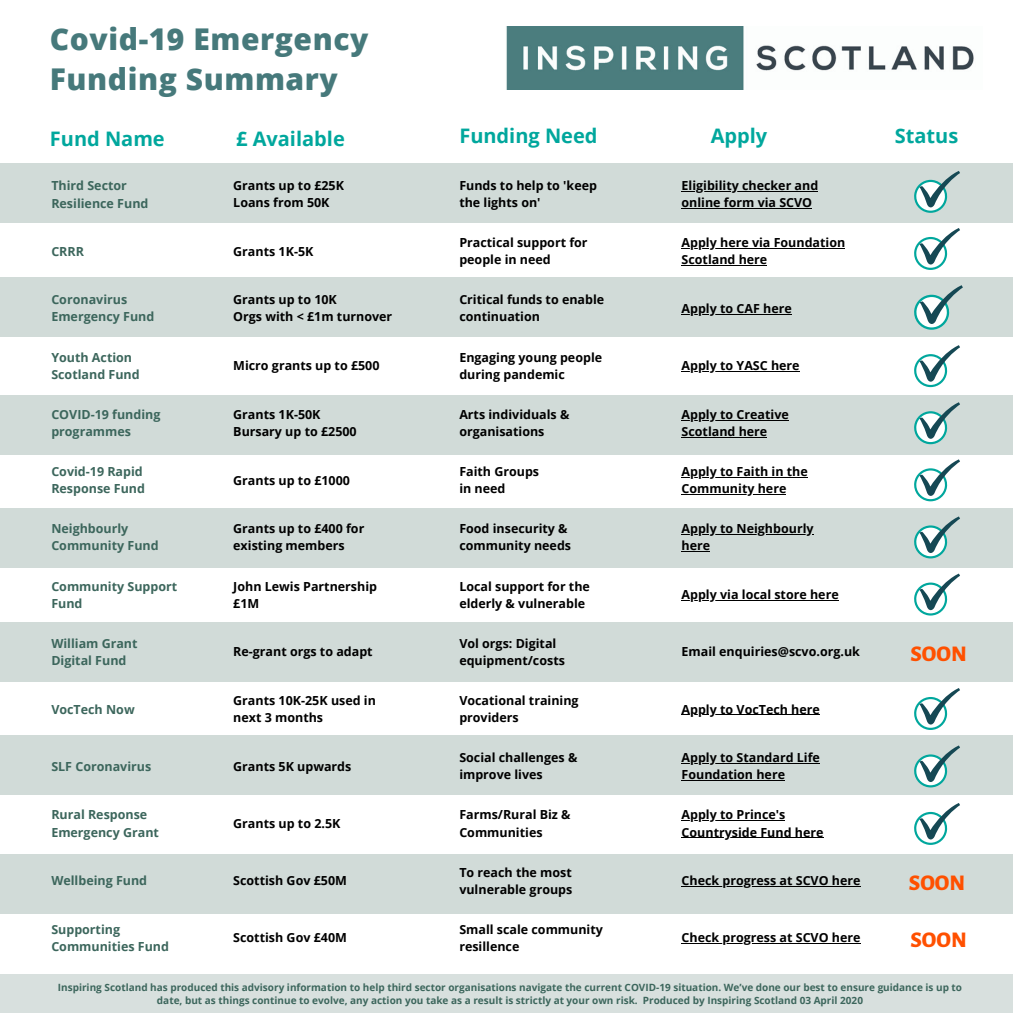
<style>
.page{position:relative;width:1013px;height:1013px;background:#fff}
.page>*{position:absolute;margin:0;border:0;box-sizing:border-box;transform-origin:0 0}
.t1{font:800 30px/40.4px "Open Sans";letter-spacing:.02em;color:#46797b}
.t2{font:800 22.5px "Alegreya Sans SC";color:#ff5000}
.t3{font:700 20px "Open Sans";color:#00a79d}
.t4{font:700 12.5px/17.1px "Open Sans";color:#000}
.t5{font:700 12.5px/17.1px "Open Sans";color:#3c665c}
.t6{font:700 10px/13.1px "Open Sans";color:#3c665c;text-align:center}
</style>
<div class="page">
<div style="left:0;top:735px;width:1012px;height:60px;background:#d1dbd8"></div>
<div style="left:0;top:163px;width:1012px;height:60px;background:#d1dbd8"></div>
<div style="left:0;top:278px;width:1012px;height:59px;background:#d1dbd8"></div>
<div style="left:0;top:395px;width:1012px;height:59px;background:#d1dbd8"></div>
<div style="left:0;top:508px;width:1012px;height:59px;background:#d1dbd8"></div>
<div style="left:0;top:622px;width:1012px;height:60px;background:#d1dbd8"></div>
<svg style="left:914px;top:745px;width:46px;height:42px"></svg>
<svg style="left:914px;top:803px;width:46px;height:42px"></svg>
<svg style="left:914px;top:228px;width:46px;height:42px"></svg>
<svg style="left:914px;top:171px;width:46px;height:42px"></svg>
<svg style="left:914px;top:285px;width:48px;height:45px"></svg>
<svg style="left:914px;top:345px;width:46px;height:42px"></svg>
<svg style="left:914px;top:402px;width:46px;height:42px"></svg>
<svg style="left:914px;top:459px;width:46px;height:42px"></svg>
<svg style="left:914px;top:516px;width:46px;height:42px"></svg>
<svg style="left:914px;top:573px;width:46px;height:42px"></svg>
<svg style="left:914px;top:688px;width:46px;height:42px"></svg>
<img style="left:506px;top:27px;width:468px;height:63px">
<hr style="left:681px;top:763px;width:139px;height:1px;background:#000">
<hr style="left:681px;top:780px;width:56px;height:1px;background:#000">
<hr style="left:737px;top:780px;width:48px;height:1px;background:#000">
<hr style="left:681px;top:820px;width:104px;height:1px;background:#000">
<hr style="left:681px;top:837px;width:102px;height:1px;background:#000">
<hr style="left:783px;top:837px;width:40px;height:1px;background:#000">
<div style="left:0;top:854px;width:1012px;height:59px;background:#d1dbd8"></div>
<hr style="left:681px;top:886px;width:137px;height:1px;background:#000">
<hr style="left:818px;top:886px;width:42px;height:1px;background:#000">
<hr style="left:681px;top:943px;width:137px;height:1px;background:#000">
<hr style="left:818px;top:943px;width:42px;height:1px;background:#000">
<hr style="left:681px;top:191px;width:137px;height:1px;background:#000">
<hr style="left:681px;top:208px;width:131px;height:1px;background:#000">
<hr style="left:681px;top:248px;width:164px;height:1px;background:#000">
<hr style="left:681px;top:265px;width:46px;height:1px;background:#000">
<hr style="left:727px;top:265px;width:40px;height:1px;background:#000">
<hr style="left:681px;top:314px;width:110px;height:1px;background:#000">
<hr style="left:681px;top:371px;width:118px;height:1px;background:#000">
<hr style="left:681px;top:419px;width:107px;height:1px;background:#000">
<hr style="left:681px;top:437px;width:86px;height:1px;background:#000">
<hr style="left:681px;top:477px;width:127px;height:1px;background:#000">
<hr style="left:681px;top:494px;width:105px;height:1px;background:#000">
<hr style="left:681px;top:534px;width:132px;height:1px;background:#000">
<svg style="left:681px;top:551px;width:29px;height:1px"></svg>
<hr style="left:681px;top:600px;width:157px;height:1px;background:#000">
<hr style="left:681px;top:714px;width:139px;height:1px;background:#000">
<div style="left:0;top:974px;width:1012px;height:38px;background:#d8e0de"></div>
<h1 class="t1" style="left:50px;top:18px;width:320px">Covid-19 Emergency<br>Funding Summary</h1>
<h3 class="t3" style="left:50px;top:125px;width:116px">Fund Name</h3>
<h3 class="t3" style="left:236px;top:125px;width:110px">£ Available</h3>
<h3 class="t3" style="left:459px;top:121px;width:140px">Funding Need</h3>
<h3 class="t3" style="left:710px;top:121px;width:58px">Apply</h3>
<h3 class="t3" style="left:894px;top:121px;width:65px">Status</h3>
<p class="t5" style="left:51px;top:177px;width:99px">Third Sector<br>Resilience Fund</p>
<p class="t4" style="left:459px;top:177px;width:139px">Funds to help to 'keep the lights on'</p>
<p class="t4" style="left:681px;top:177px;width:138px">Eligibility checker and online form via SCVO</p>
<p class="t5" style="left:51px;top:242px;width:34px">CRRR</p>
<p class="t4" style="left:233px;top:242px;width:82px">Grants 1K-5K</p>
<p class="t4" style="left:459px;top:233px;width:130px">Practical support for people in need</p>
<p class="t4" style="left:681px;top:234px;width:165px">Apply here via Foundation<br>Scotland here</p>
<p class="t4" style="left:233px;top:291px;width:160px">Grants up to 10K<br>Orgs with &lt; £1m turnover</p>
<p class="t4" style="left:233px;top:177px;width:112px">Grants up to £25K<br>Loans from 50K</p>
<p class="t5" style="left:51px;top:290px;width:104px">Coronavirus<br>Emergency Fund</p>
<p class="t4" style="left:459px;top:291px;width:146px">Critical funds to enable continuation</p>
<p class="t4" style="left:681px;top:299px;width:112px">Apply to CAF here</p>
<p class="t4" style="left:233px;top:357px;width:148px">Micro grants up to £500</p>
<p class="t5" style="left:51px;top:348px;width:90px">Youth Action<br>Scotland Fund</p>
<p class="t4" style="left:459px;top:348px;width:144px">Engaging young people during pandemic</p>
<p class="t4" style="left:681px;top:357px;width:120px">Apply to YASC here</p>
<p class="t4" style="left:233px;top:405px;width:125px">Grants 1K-50K<br>Bursary up to £2500</p>
<p class="t5" style="left:51px;top:405px;width:111px">COVID-19 funding programmes</p>
<p class="t4" style="left:459px;top:405px;width:112px">Arts individuals &amp; organisations</p>
<p class="t4" style="left:681px;top:405px;width:109px">Apply to Creative<br>Scotland here</p>
<p class="t4" style="left:233px;top:471px;width:118px">Grants up to £1000</p>
<p class="t5" style="left:51px;top:462px;width:95px">Covid-19 Rapid<br>Response Fund</p>
<p class="t4" style="left:459px;top:462px;width:81px">Faith Groups in need</p>
<p class="t4" style="left:681px;top:462px;width:128px">Apply to Faith in the<br>Community here</p>
<p class="t4" style="left:233px;top:520px;width:133px">Grants up to £400 for existing members</p>
<p class="t5" style="left:51px;top:520px;width:109px">Neighbourly<br>Community Fund</p>
<p class="t4" style="left:459px;top:520px;width:113px">Food insecurity &amp; community needs</p>
<p class="t4" style="left:681px;top:520px;width:133px">Apply to Neighbourly here</p>
<p class="t4" style="left:233px;top:577px;width:145px">John Lewis Partnership £1M</p>
<p class="t5" style="left:51px;top:578px;width:127px;line-height:16.8px">Community Support<br>Fund</p>
<p class="t4" style="left:459px;top:577px;width:132px">Local support for the elderly &amp; vulnerable</p>
<p class="t4" style="left:681px;top:585px;width:159px">Apply via local store here</p>
<p class="t5" style="left:51px;top:634px;width:88px">William Grant<br>Digital Fund</p>
<p class="t4" style="left:233px;top:643px;width:141px">Re-grant orgs to adapt</p>
<p class="t4" style="left:459px;top:634px;width:107px">Vol orgs: Digital equipment/costs</p>
<p class="t4" style="left:681px;top:643px;width:180px">Email enquiries@scvo.org.uk</p>
<p class="t5" style="left:51px;top:700px;width:85px">VocTech Now</p>
<p class="t4" style="left:459px;top:691px;width:121px">Vocational training providers</p>
<p class="t4" style="left:233px;top:691px;width:144px">Grants 10K-25K used in next 3 months</p>
<p class="t4" style="left:681px;top:700px;width:140px">Apply to VocTech here</p>
<p class="t5" style="left:51px;top:757px;width:101px">SLF Coronavirus</p>
<p class="t4" style="left:233px;top:757px;width:120px">Grants 5K upwards</p>
<p class="t4" style="left:459px;top:748px;width:120px">Social challenges &amp; improve lives</p>
<p class="t4" style="left:681px;top:748px;width:140px">Apply to Standard Life<br>Foundation here</p>
<p class="t4" style="left:233px;top:814px;width:109px">Grants up to 2.5K</p>
<p class="t5" style="left:51px;top:806px;width:109px">Rural Response<br>Emergency Grant</p>
<p class="t4" style="left:459px;top:806px;width:113px">Farms/Rural Biz &amp;<br>Communities</p>
<p class="t4" style="left:681px;top:806px;width:143px">Apply to Prince's<br>Countryside Fund here</p>
<p class="t5" style="left:51px;top:871px;width:97px">Wellbeing Fund</p>
<p class="t4" style="left:233px;top:871px;width:115px">Scottish Gov £50M</p>
<p class="t4" style="left:459px;top:863px;width:115px">To reach the most vulnerable groups</p>
<p class="t4" style="left:681px;top:871px;width:180px">Check progress at SCVO here</p>
<p class="t4" style="left:233px;top:928px;width:115px">Scottish Gov £40M</p>
<p class="t5" style="left:51px;top:920px;width:119px">Supporting<br>Communities Fund</p>
<p class="t4" style="left:459px;top:920px;width:145px">Small scale community resillence</p>
<p class="t4" style="left:681px;top:928px;width:180px">Check progress at SCVO here</p>
<h2 class="t2" style="left:910px;top:640px;width:58px">SOON</h2>
<h2 class="t2" style="left:908px;top:869px;width:58px">SOON</h2>
<h2 class="t2" style="left:910px;top:926px;width:58px">SOON</h2>
<p class="t6" style="left:58px;top:980px;width:905px">Inspiring Scotland has produced this advisory information to help third sector organisations navigate the current COVID-19 situation. We’ve done our best to ensure guidance is up to date, but as things continue to evolve, any action you take as a result is strictly at your own risk. Produced by Inspiring Scotland 03 April 2020</p>
</div>
